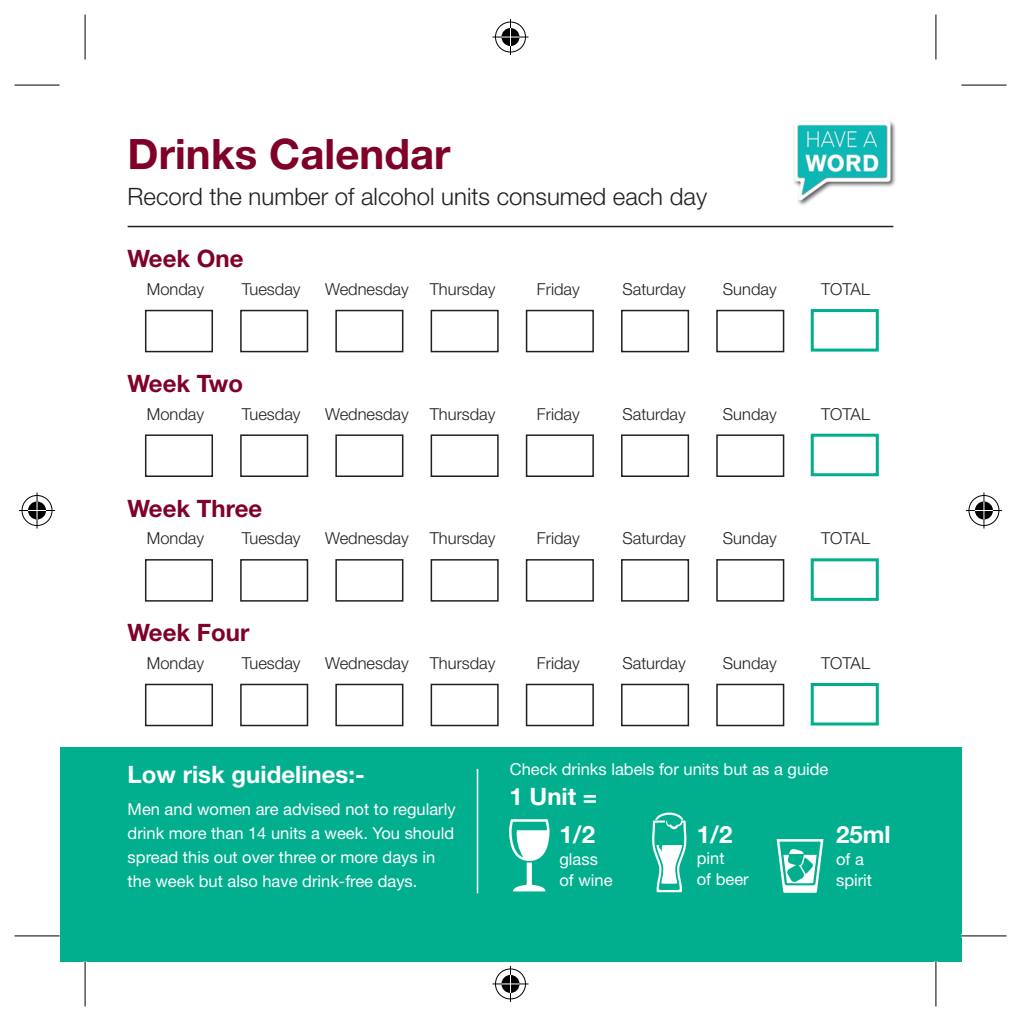
<style>
.page{position:relative;width:1021px;height:1021px;background:#fff}
.page>*{position:absolute;margin:0;border:0;box-sizing:border-box;transform-origin:0 0}
.t1{font:700 42px "Helvetica Neue";color:#800128}
.t2{font:300 24px "Helvetica Neue";color:#231f20}
.t3{font:700 24px "Helvetica Neue";color:#fff}
.t4{font:700 24px "Helvetica Neue";color:#800128}
.t5{font:300 16.5px "Helvetica Neue";color:#231f20}
.t6{font:16.5px/24px "Helvetica Neue";color:#fff}
</style>
<div class="page">
<div style="left:60px;top:746px;width:901px;height:215px;background:#01af8f"></div>
<div style="left:145px;top:310px;width:68px;height:42px;border:2px solid #231f20"></div>
<div style="left:240px;top:310px;width:68px;height:42px;border:2px solid #231f20"></div>
<div style="left:335px;top:310px;width:68px;height:42px;border:2px solid #231f20"></div>
<div style="left:430px;top:310px;width:68px;height:42px;border:2px solid #231f20"></div>
<div style="left:526px;top:310px;width:68px;height:42px;border:2px solid #231f20"></div>
<div style="left:621px;top:310px;width:68px;height:42px;border:2px solid #231f20"></div>
<div style="left:716px;top:310px;width:68px;height:42px;border:2px solid #231f20"></div>
<div style="left:810px;top:309px;width:68px;height:42px;border:3px solid #01af8f"></div>
<div style="left:145px;top:434px;width:68px;height:43px;border:2px solid #231f20"></div>
<div style="left:240px;top:434px;width:68px;height:43px;border:2px solid #231f20"></div>
<div style="left:335px;top:434px;width:68px;height:43px;border:2px solid #231f20"></div>
<div style="left:430px;top:434px;width:68px;height:43px;border:2px solid #231f20"></div>
<div style="left:526px;top:434px;width:68px;height:43px;border:2px solid #231f20"></div>
<div style="left:621px;top:434px;width:68px;height:43px;border:2px solid #231f20"></div>
<div style="left:716px;top:434px;width:68px;height:43px;border:2px solid #231f20"></div>
<div style="left:810px;top:433px;width:68px;height:43px;border:3px solid #01af8f"></div>
<div style="left:145px;top:559px;width:68px;height:42px;border:2px solid #231f20"></div>
<div style="left:240px;top:559px;width:68px;height:42px;border:2px solid #231f20"></div>
<div style="left:335px;top:559px;width:68px;height:42px;border:2px solid #231f20"></div>
<div style="left:430px;top:559px;width:68px;height:42px;border:2px solid #231f20"></div>
<div style="left:526px;top:559px;width:68px;height:42px;border:2px solid #231f20"></div>
<div style="left:621px;top:559px;width:68px;height:42px;border:2px solid #231f20"></div>
<div style="left:716px;top:559px;width:68px;height:42px;border:2px solid #231f20"></div>
<div style="left:810px;top:558px;width:68px;height:43px;border:3px solid #01af8f"></div>
<div style="left:145px;top:683px;width:68px;height:43px;border:2px solid #231f20"></div>
<div style="left:240px;top:683px;width:68px;height:43px;border:2px solid #231f20"></div>
<div style="left:335px;top:683px;width:68px;height:43px;border:2px solid #231f20"></div>
<div style="left:430px;top:683px;width:68px;height:43px;border:2px solid #231f20"></div>
<div style="left:526px;top:683px;width:68px;height:43px;border:2px solid #231f20"></div>
<div style="left:621px;top:683px;width:68px;height:43px;border:2px solid #231f20"></div>
<div style="left:716px;top:683px;width:68px;height:43px;border:2px solid #231f20"></div>
<div style="left:810px;top:683px;width:68px;height:42px;border:3px solid #01af8f"></div>
<hr style="left:128px;top:226px;width:765px;height:1px;background:#231f20">
<svg style="left:652px;top:812px;width:35px;height:80px"></svg>
<svg style="left:509px;top:819px;width:40px;height:72px"></svg>
<svg style="left:776px;top:839px;width:47px;height:53px"></svg>
<hr style="left:477px;top:769px;width:1px;height:124px;background:#fff">
<img style="left:793px;top:121px;width:103px;height:84px">
<svg style="left:15px;top:84px;width:45px;height:1px"></svg>
<svg style="left:961px;top:84px;width:45px;height:1px"></svg>
<svg style="left:84px;top:15px;width:1px;height:45px"></svg>
<svg style="left:83px;top:961px;width:4px;height:45px"></svg>
<hr style="left:15px;top:85px;width:45px;height:1px;background:#000">
<hr style="left:961px;top:85px;width:45px;height:1px;background:#000">
<hr style="left:15px;top:935px;width:45px;height:1px;background:#000">
<hr style="left:961px;top:935px;width:45px;height:1px;background:#000">
<hr style="left:85px;top:15px;width:1px;height:45px;background:#000">
<hr style="left:85px;top:961px;width:1px;height:45px;background:#000">
<hr style="left:935px;top:15px;width:1px;height:45px;background:#000">
<hr style="left:935px;top:961px;width:1px;height:45px;background:#000">
<div style="left:493px;top:20px;width:34px;height:34px;border:4px solid #fff;border-radius:50%"></div>
<svg style="left:492px;top:35px;width:36px;height:4px"></svg>
<svg style="left:508px;top:20px;width:4px;height:34px"></svg>
<div style="left:499px;top:26px;width:22px;height:22px;border:4px solid #fff;border-radius:50%"></div>
<div style="left:495px;top:22px;width:31px;height:30px;border:1px solid #000;border-radius:50%"></div>
<hr style="left:492px;top:37px;width:36px;height:1px;background:#000">
<hr style="left:510px;top:19px;width:1px;height:36px;background:#000">
<svg style="left:501px;top:28px;width:18px;height:18px"></svg>
<div style="left:493px;top:967px;width:34px;height:33px;border:4px solid #fff;border-radius:50%"></div>
<hr style="left:492px;top:982px;width:36px;height:3px;background:#fff">
<hr style="left:508px;top:965px;width:4px;height:36px;background:#fff">
<div style="left:499px;top:973px;width:22px;height:21px;border:4px solid #fff;border-radius:50%"></div>
<div style="left:495px;top:968px;width:31px;height:31px;border:1px solid #000;border-radius:50%"></div>
<hr style="left:492px;top:983px;width:36px;height:1px;background:#000">
<hr style="left:510px;top:965px;width:1px;height:36px;background:#000">
<svg style="left:501px;top:974px;width:18px;height:18px"></svg>
<div style="left:20px;top:493px;width:34px;height:34px;border:4px solid #fff;border-radius:50%"></div>
<svg style="left:20px;top:508px;width:34px;height:4px"></svg>
<svg style="left:35px;top:492px;width:4px;height:36px"></svg>
<div style="left:26px;top:499px;width:22px;height:22px;border:4px solid #fff;border-radius:50%"></div>
<div style="left:22px;top:495px;width:30px;height:31px;border:1px solid #000;border-radius:50%"></div>
<hr style="left:19px;top:510px;width:36px;height:1px;background:#000">
<hr style="left:37px;top:492px;width:1px;height:36px;background:#000">
<svg style="left:28px;top:501px;width:18px;height:18px"></svg>
<div style="left:967px;top:493px;width:33px;height:34px;border:4px solid #fff;border-radius:50%"></div>
<hr style="left:965px;top:508px;width:36px;height:4px;background:#fff">
<hr style="left:982px;top:492px;width:3px;height:36px;background:#fff">
<div style="left:973px;top:499px;width:21px;height:22px;border:4px solid #fff;border-radius:50%"></div>
<div style="left:968px;top:495px;width:31px;height:31px;border:1px solid #000;border-radius:50%"></div>
<hr style="left:965px;top:510px;width:36px;height:1px;background:#000">
<hr style="left:983px;top:492px;width:1px;height:36px;background:#000">
<svg style="left:974px;top:501px;width:18px;height:18px"></svg>
<h1 class="t1" style="left:128px;top:128px;width:324px">Drinks Calendar</h1>
<h2 class="t2" style="left:128px;top:181px;width:581px">Record the number of alcohol units consumed each day</h2>
<h2 class="t4" style="left:128px;top:244px;width:117px">Week One</h2>
<p class="t5" style="left:147px;top:279px;width:59px">Monday</p>
<p class="t5" style="left:242px;top:279px;width:60px">Tuesday</p>
<p class="t5" style="left:325px;top:279px;width:85px">Wednesday</p>
<p class="t5" style="left:430px;top:279px;width:67px">Thursday</p>
<p class="t5" style="left:537px;top:279px;width:44px">Friday</p>
<p class="t5" style="left:622px;top:279px;width:65px">Saturday</p>
<p class="t5" style="left:723px;top:279px;width:55px">Sunday</p>
<p class="t5" style="left:821px;top:279px;width:50px">TOTAL</p>
<h2 class="t4" style="left:128px;top:369px;width:117px">Week Two</h2>
<p class="t5" style="left:147px;top:404px;width:59px">Monday</p>
<p class="t5" style="left:242px;top:404px;width:60px">Tuesday</p>
<p class="t5" style="left:325px;top:404px;width:85px">Wednesday</p>
<p class="t5" style="left:430px;top:404px;width:67px">Thursday</p>
<p class="t5" style="left:537px;top:404px;width:44px">Friday</p>
<p class="t5" style="left:622px;top:404px;width:65px">Saturday</p>
<p class="t5" style="left:723px;top:404px;width:55px">Sunday</p>
<p class="t5" style="left:821px;top:404px;width:50px">TOTAL</p>
<h2 class="t4" style="left:128px;top:493px;width:136px">Week Three</h2>
<p class="t5" style="left:147px;top:528px;width:59px">Monday</p>
<p class="t5" style="left:242px;top:528px;width:60px">Tuesday</p>
<p class="t5" style="left:325px;top:528px;width:85px">Wednesday</p>
<p class="t5" style="left:430px;top:528px;width:67px">Thursday</p>
<p class="t5" style="left:537px;top:528px;width:44px">Friday</p>
<p class="t5" style="left:622px;top:528px;width:65px">Saturday</p>
<p class="t5" style="left:723px;top:528px;width:55px">Sunday</p>
<p class="t5" style="left:821px;top:528px;width:50px">TOTAL</p>
<h2 class="t4" style="left:128px;top:618px;width:123px">Week Four</h2>
<p class="t5" style="left:147px;top:653px;width:59px">Monday</p>
<p class="t5" style="left:242px;top:653px;width:60px">Tuesday</p>
<p class="t5" style="left:325px;top:653px;width:85px">Wednesday</p>
<p class="t5" style="left:430px;top:653px;width:67px">Thursday</p>
<p class="t5" style="left:537px;top:653px;width:44px">Friday</p>
<p class="t5" style="left:622px;top:653px;width:65px">Saturday</p>
<p class="t5" style="left:723px;top:653px;width:55px">Sunday</p>
<p class="t5" style="left:821px;top:653px;width:50px">TOTAL</p>
<h2 class="t3" style="left:128px;top:759px;width:239px">Low risk guidelines:-</h2>
<p class="t6" style="left:128px;top:797px;width:329px">Men and women are advised not to regularly drink more than 14 units a week. You should spread this out over three or more days in the week but also have drink-free days.</p>
<p class="t6" style="left:510px;top:757px;width:320px">Check drinks labels for units but as a guide</p>
<h2 class="t3" style="left:509px;top:781px;width:89px">1 Unit =</h2>
<h2 class="t3" style="left:559px;top:820px;width:37px">1/2</h2>
<p class="t6" style="left:559px;top:847px;width:55px;line-height:21px">glass of wine</p>
<h2 class="t3" style="left:696px;top:819px;width:37px">1/2</h2>
<p class="t6" style="left:696px;top:847px;width:53px;line-height:21px">pint<br>of beer</p>
<h2 class="t3" style="left:836px;top:820px;width:56px">25ml</h2>
<p class="t6" style="left:836px;top:847px;width:38px;line-height:21px">of a spirit</p>
</div>
